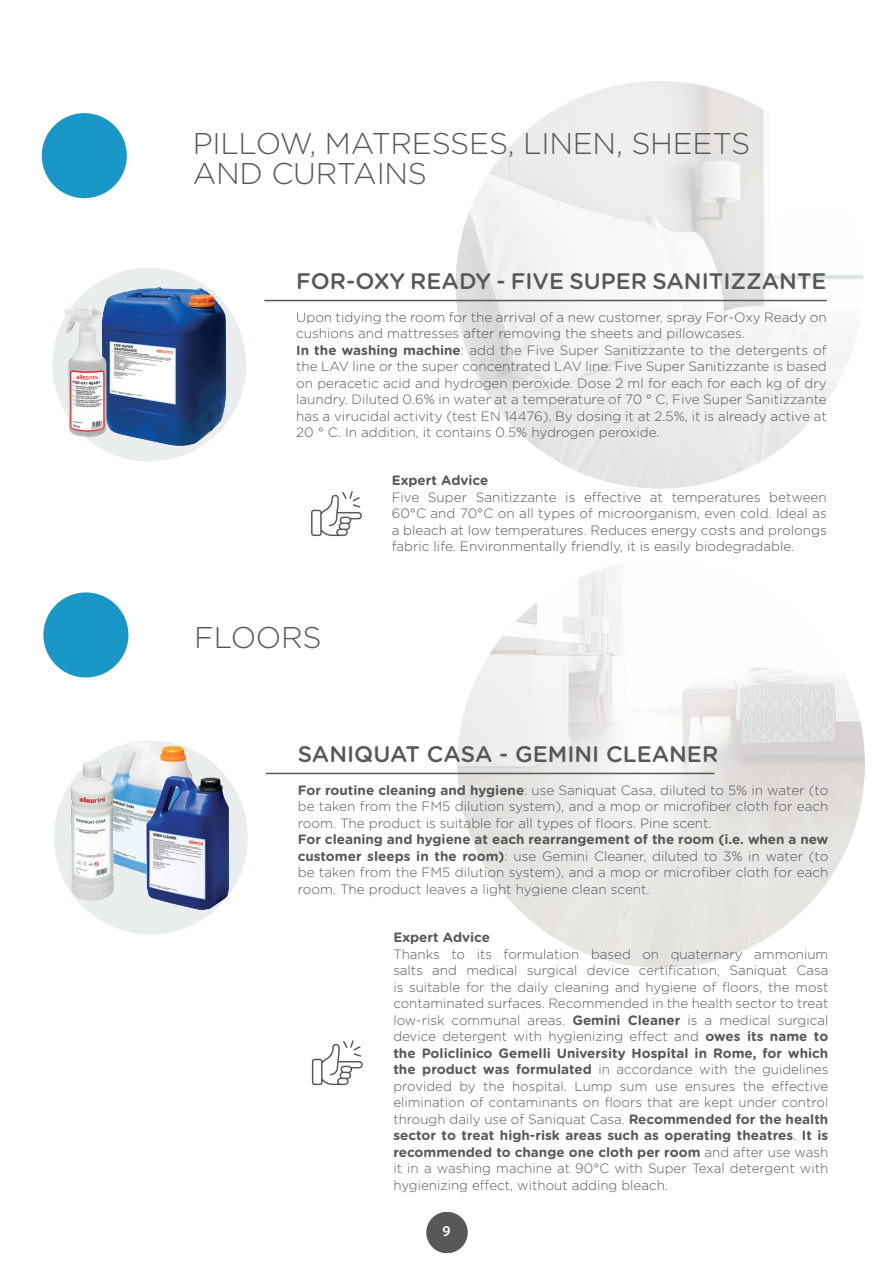
<style>
.page{position:relative;width:893px;height:1263px;background:#fff}
.page>*{position:absolute;margin:0;border:0;box-sizing:border-box;transform-origin:0 0}
.t1{font:300 30px/30px "Gotham Rounded";letter-spacing:-.01em;color:#57585a}
.t2{font:500 22.5px "Gotham Rounded";color:#57585a}
.t3{font:600 15px "Myriad Pro";color:#fff}
.t4{font:300 13.5px/16.5px "Gotham Rounded";color:#57585a;text-align:justify}
.t5{font:700 13.5px "Gotham Rounded";color:#57585a}
.s1{font-weight:700}
</style>
<div class="page">
<svg style="left:426px;top:1212px;width:41px;height:41px"></svg>
<div style="left:427px;top:1212px;width:41px;height:41px;background:#57585a;border-radius:50%"></div>
<img style="left:457px;top:560px;width:408px;height:408px;border-radius:204px">
<div style="left:54px;top:741px;width:194px;height:193px;background:#e9eded;border-radius:50%"></div>
<hr style="left:266px;top:773px;width:448px;height:1px;background:#57585a">
<div style="left:43px;top:592px;width:85px;height:85px;background:#1998c7;border-radius:50%"></div>
<svg style="left:312px;top:1040px;width:51px;height:45px"></svg>
<img style="left:456px;top:81px;width:407px;height:408px;border-radius:204px">
<div style="left:52px;top:268px;width:194px;height:193px;background:#e9eded;border-radius:50%"></div>
<hr style="left:264px;top:300px;width:563px;height:1px;background:#57585a">
<div style="left:42px;top:113px;width:85px;height:85px;background:#1998c7;border-radius:50%"></div>
<img style="left:99px;top:277px;width:147px;height:178px">
<svg style="left:311px;top:491px;width:51px;height:45px"></svg>
<img style="left:113px;top:741px;width:88px;height:131px">
<img style="left:139px;top:765px;width:102px;height:151px">
<img style="left:68px;top:749px;width:55px;height:172px">
<img style="left:52px;top:287px;width:63px;height:167px">
<h1 class="t1" style="left:193px;top:127px;width:559px">PILLOW, MATRESSES, LINEN, SHEETS<br>AND CURTAINS</h1>
<h2 class="t2" style="left:296px;top:265px;width:532px">FOR-OXY READY - FIVE SUPER SANITIZZANTE</h2>
<p class="t4" style="left:296px;top:308px;width:532px;text-align:left">Upon tidying the room for the arrival of a new customer, spray For-Oxy Ready on cushions and mattresses after removing the sheets and pillowcases.<br><span class="s1">In the washing machine</span>: add the Five Super Sanitizzante to the detergents of the LAV line or the super concentrated LAV line. Five Super Sanitizzante is based on peracetic acid and hydrogen peroxide. Dose 2 ml for each for each kg of dry laundry. Diluted 0.6% in water at a temperature of 70 ° C, Five Super Sanitizzante has a virucidal activity (test EN 14476). By dosing it at 2.5%, it is already active at 20 ° C. In addition, it contains 0.5% hydrogen peroxide.</p>
<p class="t5" style="left:392px;top:470px;width:98px">Expert Advice</p>
<p class="t4" style="left:392px;top:488px;width:437px">Five Super Sanitizzante is effective at temperatures between 60°C and 70°C on all types of microorganism, even cold. Ideal as a bleach at low temperatures. Reduces energy costs and prolongs fabric life. Environmentally friendly, it is easily biodegradable.</p>
<h1 class="t1" style="left:194px;top:620px;width:129px">FLOORS</h1>
<h2 class="t2" style="left:298px;top:738px;width:422px">SANIQUAT CASA - GEMINI CLEANER</h2>
<p class="t4" style="left:298px;top:781px;width:532px"><span class="s1">For routine cleaning and hygiene</span>: use Saniquat Casa, diluted to 5% in water (to be taken from the FM5 dilution system), and a mop or microfiber cloth for each room. The product is suitable for all types of floors. Pine scent.</p>
<p class="t4" style="left:298px;top:831px;width:532px"><span class="s1">For cleaning and hygiene at each rearrangement of the room (i.e. when a new customer sleeps in the room)</span>: use Gemini Cleaner, diluted to 3% in water (to be taken from the FM5 dilution system), and a mop or microfiber cloth for each room. The product leaves a light hygiene clean scent.</p>
<p class="t5" style="left:393px;top:927px;width:98px">Expert Advice</p>
<p class="t4" style="left:393px;top:945px;width:437px">Thanks to its formulation based on quaternary ammonium salts and medical surgical device certification, Saniquat Casa is suitable for the daily cleaning and hygiene of floors, the most contaminated surfaces. Recommended in the health sector to treat low-risk communal areas. <span class="s1">Gemini Cleaner</span> is a medical surgical device detergent with hygienizing effect and <span class="s1">owes its name to the Policlinico Gemelli University Hospital in Rome, for which the product was formulated</span> in accordance with the guidelines provided by the hospital. Lump sum use ensures the effective elimination of contaminants on floors that are kept under control through daily use of Saniquat Casa. <span class="s1">Recommended for the health sector to treat high-risk areas such as operating theatres</span>. <span class="s1">It is recommended to change one cloth per room</span> and after use wash it in a washing machine at 90°C with Super Texal detergent with hygienizing effect, without adding bleach.</p>
<p class="t3" style="left:442px;top:1222px;width:10px">9</p>
</div>
